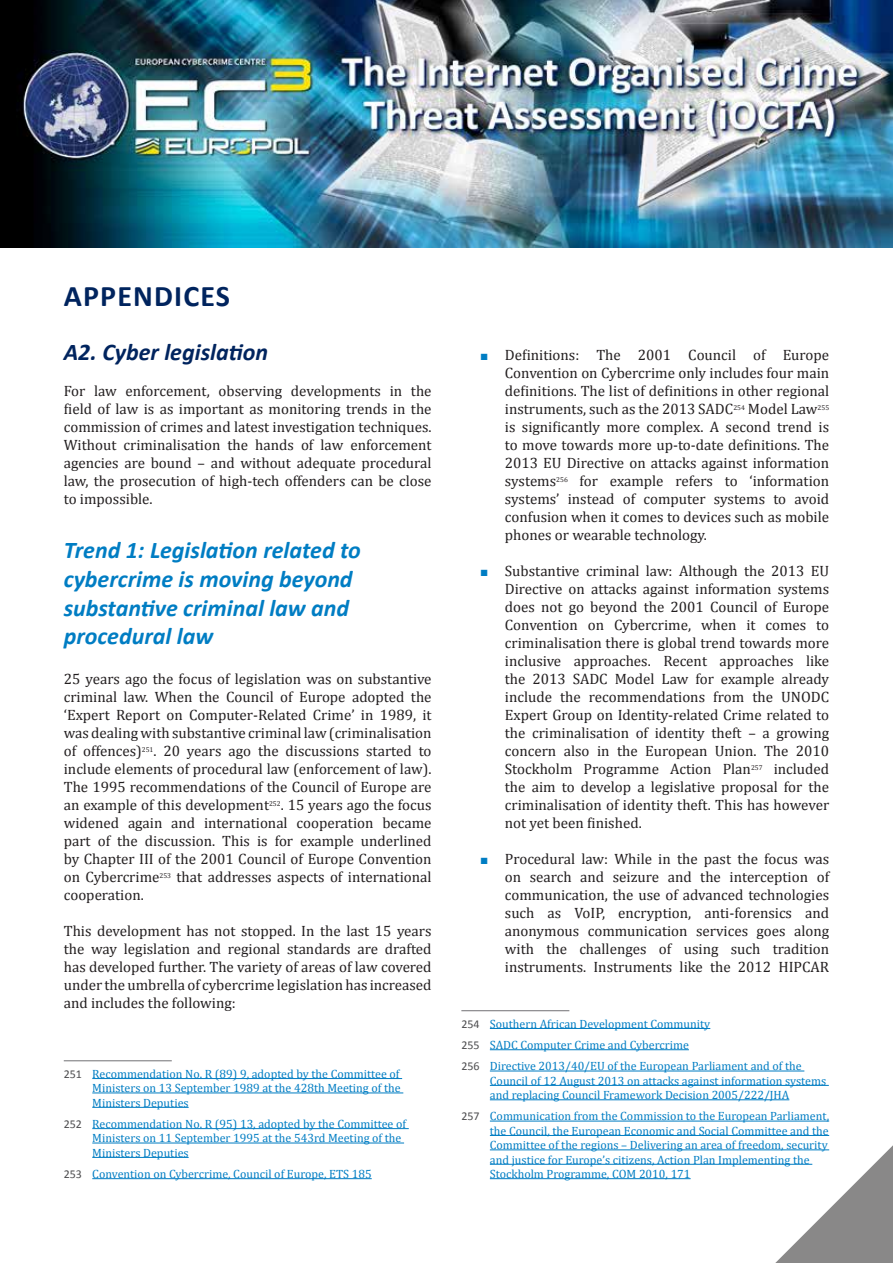
<style>
.page{position:relative;width:893px;height:1263px;background:#fff}
.page>*{position:absolute;margin:0;border:0;box-sizing:border-box;transform-origin:0 0}
.t1{font:700 30px "Calibri";letter-spacing:.04em;color:#00245e}
.t2{font:italic 700 24px/28.8px "Calibri";color:#007dc3}
.t3{font:italic 700 24px "Calibri";color:#00245e}
.t4{font:15px/18px "Cambria";color:#231f20;text-align:justify}
.t5{font:12px/14.4px "Cambria";color:#007dc3}
.s1{font-family:"Calibri";color:#4d4d4f}
.s2{color:#007dc3}
</style>
<div class="page">
<svg style="left:775px;top:1145px;width:118px;height:118px"></svg>
<hr style="left:64px;top:1060px;width:108px;height:1px;background:#717074">
<hr style="left:92px;top:1078px;width:310px;height:1px;background:#007dc3">
<hr style="left:92px;top:1092px;width:311px;height:1px;background:#007dc3">
<hr style="left:92px;top:1107px;width:97px;height:1px;background:#007dc3">
<hr style="left:92px;top:1128px;width:317px;height:1px;background:#007dc3">
<hr style="left:92px;top:1143px;width:312px;height:1px;background:#007dc3">
<hr style="left:92px;top:1157px;width:97px;height:1px;background:#007dc3">
<hr style="left:92px;top:1178px;width:280px;height:1px;background:#007dc3">
<hr style="left:461px;top:1010px;width:108px;height:1px;background:#717074">
<hr style="left:490px;top:1028px;width:220px;height:1px;background:#007dc3">
<hr style="left:490px;top:1049px;width:199px;height:1px;background:#007dc3">
<hr style="left:490px;top:1071px;width:314px;height:1px;background:#007dc3">
<hr style="left:490px;top:1085px;width:339px;height:1px;background:#007dc3">
<hr style="left:490px;top:1099px;width:299px;height:1px;background:#007dc3">
<hr style="left:490px;top:1121px;width:339px;height:1px;background:#007dc3">
<hr style="left:490px;top:1135px;width:339px;height:1px;background:#007dc3">
<hr style="left:490px;top:1149px;width:339px;height:1px;background:#007dc3">
<hr style="left:490px;top:1164px;width:322px;height:1px;background:#007dc3">
<hr style="left:490px;top:1178px;width:201px;height:1px;background:#007dc3">
<img style="left:0;top:0;width:893px;height:248px">
<h1 class="t1" style="left:64px;top:277px;width:168px">APPENDICES</h1>
<h2 class="t3" style="left:64px;top:337px;width:206px">A2. Cyber legislation</h2>
<p class="t4" style="left:64px;top:382px;width:369px">For law enforcement, observing developments in the field of law is as important as monitoring trends in the commission of crimes and latest investigation techniques.<br>Without criminalisation the hands of law enforcement agencies are bound – and without adequate procedural law, the prosecution of high-tech offenders can be close to impossible.</p>
<h2 class="t2" style="left:64px;top:535px;width:299px">Trend 1: Legislation related to cybercrime is moving beyond substantive criminal law and procedural law</h2>
<p class="t4" style="left:64px;top:670px;width:369px">25 years ago the focus of legislation was on substantive criminal law. When the Council of Europe adopted the ‘Expert Report on Computer-Related Crime’ in 1989, it was dealing with substantive criminal law (criminalisation of offences)<sup>251</sup>. 20 years ago the discussions started to include elements of procedural law (enforcement of law).<br>The 1995 recommendations of the Council of Europe are an example of this development<sup>252</sup>. 15 years ago the focus widened again and international cooperation became part of the discussion. This is for example underlined by Chapter III of the 2001 Council of Europe Convention on Cybercrime<sup>253</sup> that addresses aspects of international cooperation.</p>
<p class="t4" style="left:64px;top:922px;width:369px">This development has not stopped. In the last 15 years the way legislation and regional standards are drafted has developed further. The variety of areas of law covered under the umbrella of cybercrime legislation has increased and includes the following:</p>
<p class="t5" style="left:92px;top:1066px;width:310px;text-align:justify;text-indent:-29px"><span class="s1">251</span> Recommendation No. R (89) 9, adopted by the Committee of Ministers on 13 September 1989 at the 428th Meeting of the Ministers Deputies</p>
<p class="t5" style="left:92px;top:1116px;width:315px;text-indent:-29px"><span class="s1">252</span> Recommendation No. R (95) 13, adopted by the Committee of<br>Ministers on 11 September 1995 at the 543rd Meeting of the<br>Ministers Deputies</p>
<p class="t5" style="left:64px;top:1166px;width:309px"><span class="s1">253</span> Convention on Cybercrime, Council of Europe, ETS 185</p>
<p class="t4" style="left:505px;top:346px;width:326px;text-indent:-24px"><span class="s2">■</span> Definitions: The 2001 Council of Europe Convention on Cybercrime only includes four main definitions. The list of definitions in other regional instruments, such as the 2013 SADC<sup>254</sup> Model Law<sup>255 </sup>is significantly more complex. A second trend is to move towards more up-to-date definitions. The 2013 EU Directive on attacks against information systems<sup>256</sup> for example refers to ‘information systems’ instead of computer systems to avoid confusion when it comes to devices such as mobile phones or wearable technology.</p>
<p class="t4" style="left:505px;top:562px;width:326px;text-indent:-24px"><span class="s2">■</span> Substantive criminal law: Although the 2013 EU Directive on attacks against information systems does not go beyond the 2001 Council of Europe Convention on Cybercrime, when it comes to criminalisation there is global trend towards more inclusive approaches. Recent approaches like the 2013 SADC Model Law for example already include the recommendations from the UNODC Expert Group on Identity-related Crime related to the criminalisation of identity theft – a growing concern also in the European Union. The 2010<br>Stockholm Programme Action Plan<sup>257</sup> included the aim to develop a legislative proposal for the criminalisation of identity theft. This has however not yet been finished.</p>
<p class="t4" style="left:505px;top:850px;width:326px;text-indent:-24px"><span class="s2">■</span> Procedural law: While in the past the focus was on search and seizure and the interception of communication, the use of advanced technologies such as VoIP, encryption, anti-forensics and anonymous communication services goes along with the challenges of using such tradition instruments. Instruments like the 2012 HIPCAR</p>
<p class="t5" style="left:461px;top:1013px;width:342px;line-height:21.3px"><span class="s1">254</span> Southern African Development Community<br><span class="s1">255</span> SADC Computer Crime and Cybercrime<br><span class="s1">256</span> Directive 2013/40/EU of the European Parliament and of the</p>
<p class="t5" style="left:490px;top:1073px;width:338px">Council of 12 August 2013 on attacks against information systems and replacing Council Framework Decision 2005/222/JHA</p>
<p class="t5" style="left:490px;top:1109px;width:341px;text-indent:-28px"><span class="s1">257</span> Communication from the Commission to the European Parliament, the Council, the European Economic and Social Committee and the Committee of the regions – Delivering an area of freedom, security and justice for Europe’s citizens, Action Plan Implementing the Stockholm Programme, COM 2010, 171</p>
</div>
